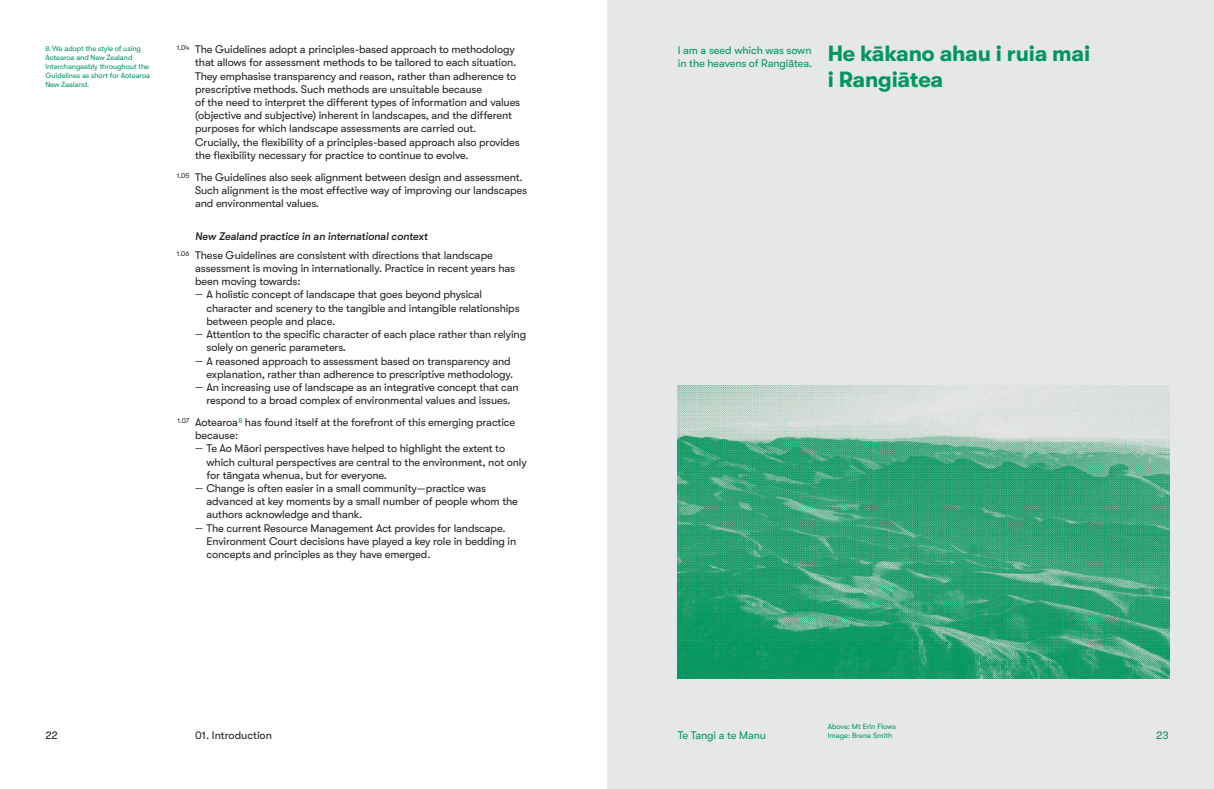
<style>
.page{position:relative;width:1214px;height:789px;background:#fff}
.page>*{position:absolute;margin:0;border:0;box-sizing:border-box;transform-origin:0 0}
.t1{font:700 22px/26px "GT Walsheim Pro";letter-spacing:-.01em;color:#00975e}
.t2{font:11px/13.2px "GT Walsheim Pro";letter-spacing:-.01em;color:#231f20}
.t3{font:11px/13.2px "GT Walsheim Pro";letter-spacing:-.01em;color:#00975e}
.t4{font:7.5px/9px "GT Walsheim Pro";letter-spacing:-.01em;color:#00975e}
.s1{font-size:7px}
.s2{font-weight:500;font-style:italic}
.s3{font-size:10px}
</style>
<div class="page">
<div style="left:607px;top:0;width:606px;height:788px;background:#e6e7e9"></div>
<img style="left:677px;top:386px;width:492px;height:291px">
<p class="t4" style="left:45px;top:44px;width:106px"><span class="s1">8.</span> We adopt the style of using<br>Aotearoa and New Zealand interchangeably throughout the<br>Guidelines as short for Aotearoa<br>New Zealand.</p>
<p class="t2" style="left:195px;top:43px;width:326px;text-indent:-18px"><sup>1.04</sup> The Guidelines adopt a principles-based approach to methodology that allows for assessment methods to be tailored to each situation.<br>They emphasise transparency and reason, rather than adherence to prescriptive methods. Such methods are unsuitable because<br>of the need to interpret the different types of information and values (objective and subjective) inherent in landscapes, and the different purposes for which landscape assessments are carried out.<br>Crucially, the flexibility of a principles-based approach also provides the flexibility necessary for practice to continue to evolve.</p>
<p class="t2" style="left:195px;top:170px;width:333px;text-indent:-18px"><sup>1.05</sup> The Guidelines also seek alignment between design and assessment.<br>Such alignment is the most effective way of improving our landscapes and environmental values.</p>
<p class="t2" style="left:177px;top:226px;width:317px;line-height:18.9px;text-indent:18px"><span class="s2">New Zealand practice in an international context<br></span><sup>1.06</sup> These Guidelines are consistent with directions that landscape</p>
<p class="t2" style="left:195px;top:261px;width:321px">assessment is moving in internationally. Practice in recent years has been moving towards:<br><span class="s3">ͨ</span> A holistic concept of landscape that goes beyond physical</p>
<p class="t2" style="left:206px;top:301px;width:314px">character and scenery to the tangible and intangible relationships</p>
<p class="t2" style="left:206px;top:314px;width:130px">between people and place.</p>
<p class="t2" style="left:195px;top:327px;width:332px"><span class="s3">ͨ</span> Attention to the specific character of each place rather than relying</p>
<p class="t2" style="left:206px;top:341px;width:141px">solely on generic parameters.</p>
<p class="t2" style="left:195px;top:354px;width:317px"><span class="s3">ͨ</span> A reasoned approach to assessment based on transparency and</p>
<p class="t2" style="left:206px;top:367px;width:308px">explanation, rather than adherence to prescriptive methodology.</p>
<p class="t2" style="left:195px;top:380px;width:325px"><span class="s3">ͨ</span> An increasing use of landscape as an integrative concept that can</p>
<p class="t2" style="left:206px;top:393px;width:305px">respond to a broad complex of environmental values and issues.</p>
<p class="t2" style="left:177px;top:415px;width:339px"><sup>1.07</sup> Aotearoa<sup>8</sup> has found itself at the forefront of this emerging practice</p>
<p class="t2" style="left:195px;top:428px;width:45px">because:</p>
<p class="t2" style="left:195px;top:441px;width:311px"><span class="s3">ͨ</span> Te Ao Māori perspectives have helped to highlight the extent to</p>
<p class="t2" style="left:206px;top:455px;width:322px">which cultural perspectives are central to the environment, not only</p>
<p class="t2" style="left:206px;top:468px;width:182px">for tāngata whenua, but for everyone.</p>
<p class="t2" style="left:195px;top:481px;width:292px"><span class="s3">ͨ</span> Change is often easier in a small community—practice was</p>
<p class="t2" style="left:206px;top:494px;width:313px">advanced at key moments by a small number of people whom the</p>
<p class="t2" style="left:206px;top:507px;width:157px">authors acknowledge and thank.</p>
<p class="t2" style="left:195px;top:521px;width:312px"><span class="s3">ͨ</span> The current Resource Management Act provides for landscape.</p>
<p class="t2" style="left:206px;top:534px;width:311px">Environment Court decisions have played a key role in bedding in</p>
<p class="t2" style="left:206px;top:547px;width:225px">concepts and principles as they have emerged.</p>
<p class="t3" style="left:677px;top:43px;width:136px">I am a seed which was sown in the heavens of Rangiātea.</p>
<h1 class="t1" style="left:827px;top:40px;width:264px">He kākano ahau i ruia mai i Rangiātea</h1>
<p class="t4" style="left:827px;top:721px;width:70px">Above: Mt Erin Flows<br>Image: Brena Smith</p>
<p class="t2" style="left:45px;top:727px;width:14px">22</p>
<p class="t2" style="left:195px;top:727px;width:78px">01. Introduction</p>
<p class="t3" style="left:677px;top:727px;width:90px">Te Tangi a te Manu</p>
<p class="t3" style="left:1155px;top:727px;width:14px">23</p>
</div>
